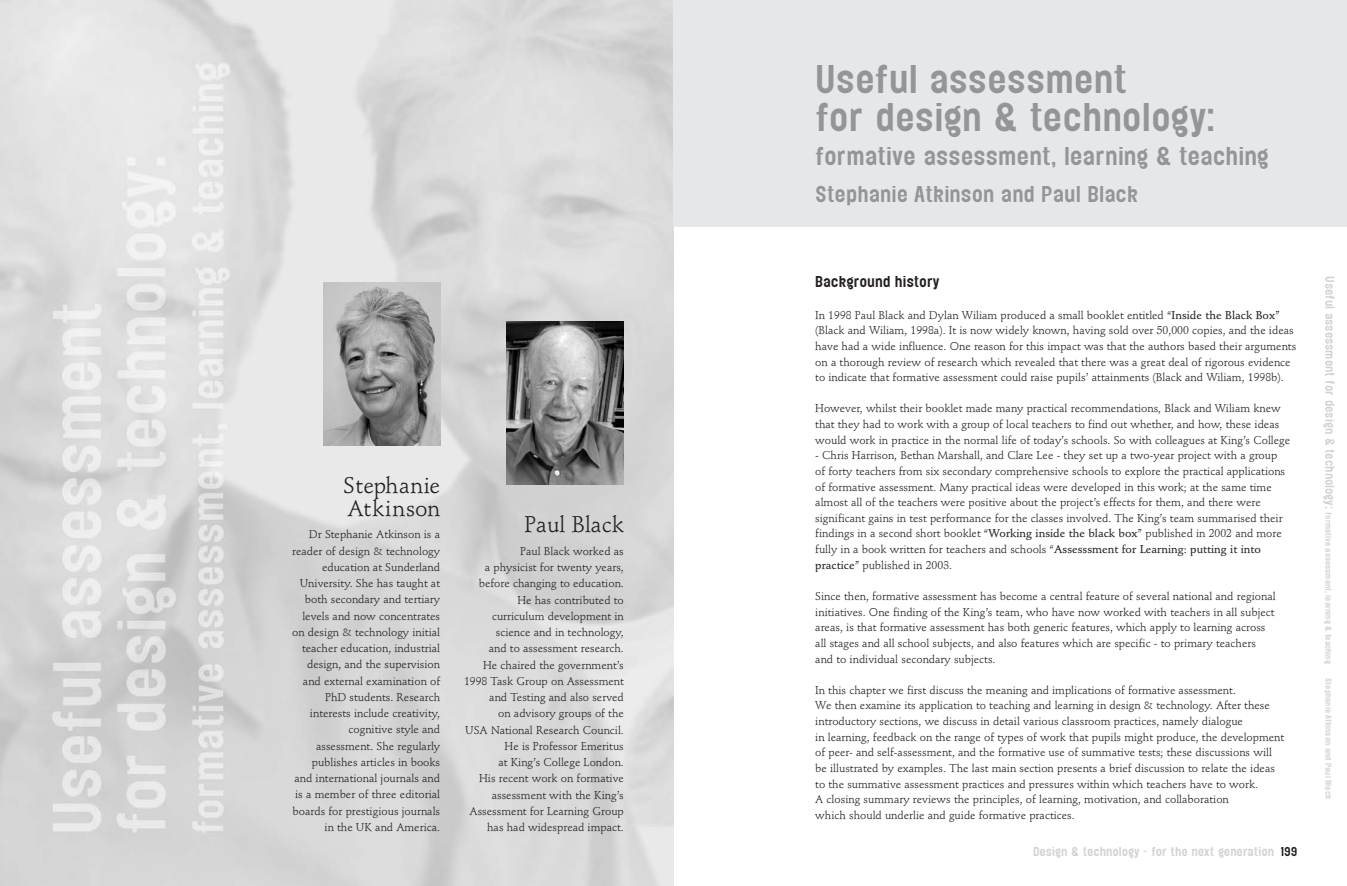
<style>
.page{position:relative;width:1347px;height:886px;background:#fff}
.page>*{position:absolute;margin:0;border:0;box-sizing:border-box;transform-origin:0 0}
.t1{font:500 35px/37.5px "Elephant";letter-spacing:-.01em;color:#939598}
.t2{font:500 22.5px "Elephant";letter-spacing:-.01em;color:#939598}
.t3{font:22.5px/22.5px "Stempel Schneidler";letter-spacing:.025em;color:#231f20}
.t4{font:22.5px "Stempel Schneidler";color:#231f20}
.t5{font:500 20px "Elephant";color:#939598}
.t6{font:500 13.75px "Elephant";color:#231f20}
.t7{font:11.25px/16.2px "Stempel Schneidler";color:#231f20}
.t8{font:500 11.25px "Elephant";color:#d1d2d4}
.t9{font:500 7.5px "Elephant";color:#d1d2d4}
.s1{font-weight:500}
.s2{color:#231f20}
.s3{font-size:7.5px}
</style>
<div class="page">
<img style="left:0;top:0;width:673px;height:886px">
<img style="left:507px;top:322px;width:117px;height:163px">
<img style="left:323px;top:283px;width:117px;height:163px">
<div style="left:673px;top:0;width:673px;height:227px;background:#e6e7e9"></div>
<h2 class="t3" style="left:343px;top:477px;width:99px">Stephanie<br>Atkinson</h2>
<p class="t7" style="left:292px;top:527px;width:150px;text-align:right">Dr Stephanie Atkinson is a reader of design &amp; technology education at Sunderland<br>University. She has taught at both secondary and tertiary levels and now concentrates on design &amp; technology initial teacher education, industrial design, and the supervision and external examination of<br>PhD students. Research interests include creativity, cognitive style and assessment. She regularly publishes articles in books and international journals and is a member of three editorial boards for prestigious journals in the UK and America.</p>
<h2 class="t4" style="left:524px;top:515px;width:101px">Paul Black</h2>
<p class="t7" style="left:464px;top:544px;width:161px;text-align:right">Paul Black worked as<br>a physicist for twenty years, before changing to education.<br>He has contributed to curriculum development in science and in technology,<br>and to assessment research.<br>He chaired the government’s<br>1998 Task Group on Assessment and Testing and also served<br>on advisory groups of the<br>USA National Research Council.<br>He is Professor Emeritus<br>at King’s College London.<br>His recent work on formative assessment with the King’s<br>Assessment for Learning Group has had widespread impact.</p>
<h1 class="t1" style="left:815px;top:63px;width:402px">Useful assessment<br>for design &amp; technology:</h1>
<h2 class="t2" style="left:815px;top:147px;width:455px">formative assessment, learning &amp; teaching</h2>
<h3 class="t5" style="left:815px;top:186px;width:324px">Stephanie Atkinson and Paul Black</h3>
<p class="t6" style="left:815px;top:276px;width:126px">Background history</p>
<p class="t7" style="left:815px;top:308px;width:482px;line-height:15.6px">In 1998 Paul Black and Dylan Wiliam produced a small booklet entitled “<span class="s1">Inside the Black Box</span>” (Black and Wiliam, 1998a). It is now widely known, having sold over 50,000 copies, and the ideas have had a wide influence. One reason for this impact was that the authors based their arguments on a thorough review of research which revealed that there was a great deal of rigorous evidence to indicate that formative assessment could raise pupils’ attainments (Black and Wiliam, 1998b).</p>
<p class="t7" style="left:815px;top:402px;width:476px;line-height:15.6px">However, whilst their booklet made many practical recommendations, Black and Wiliam knew that they had to work with a group of local teachers to find out whether, and how, these ideas would work in practice in the normal life of today’s schools. So with colleagues at King’s College</p>
<p class="t7" style="left:815px;top:449px;width:471px;line-height:15.6px">- Chris Harrison, Bethan Marshall, and Clare Lee - they set up a two-year project with a group of forty teachers from six secondary comprehensive schools to explore the practical applications of formative assessment. Many practical ideas were developed in this work; at the same time almost all of the teachers were positive about the project’s effects for them, and there were significant gains in test performance for the classes involved. The King’s team summarised their findings in a second short booklet “<span class="s1">Working inside the black box</span>” published in 2002 and more fully in a book written for teachers and schools “<span class="s1">Assesssment for Learning: putting it into practice</span>” published in 2003.</p>
<p class="t7" style="left:815px;top:589px;width:462px;line-height:15.6px">Since then, formative assessment has become a central feature of several national and regional initiatives. One finding of the King’s team, who have now worked with teachers in all subject areas, is that formative assessment has both generic features, which apply to learning across all stages and all school subjects, and also features which are specific - to primary teachers and to individual secondary subjects.</p>
<p class="t7" style="left:815px;top:683px;width:470px;line-height:15.6px">In this chapter we first discuss the meaning and implications of formative assessment.<br>We then examine its application to teaching and learning in design &amp; technology. After these introductory sections, we discuss in detail various classroom practices, namely dialogue<br>in learning, feedback on the range of types of work that pupils might produce, the development of peer- and self-assessment, and the formative use of summative tests; these discussions will be illustrated by examples. The last main section presents a brief discussion to relate the ideas to the summative assessment practices and pressures within which teachers have to work.<br>A closing summary reviews the principles, of learning, motivation, and collaboration<br>which should underlie and guide formative practices.</p>
<p class="t8" style="left:1033px;top:847px;width:266px">Design &amp; technology - for the next generation <span class="s2">199</span></p>
<p class="t8" style="left:1334px;top:276px;width:389px;rotate:90deg">Useful assessment for design &amp; technology: <span class="s3">formative assessment, learning &amp; teaching</span></p>
<p class="t9" style="left:1331px;top:678px;width:122px;rotate:90deg">Stephanie Atkinson and Paul Black</p>
</div>
